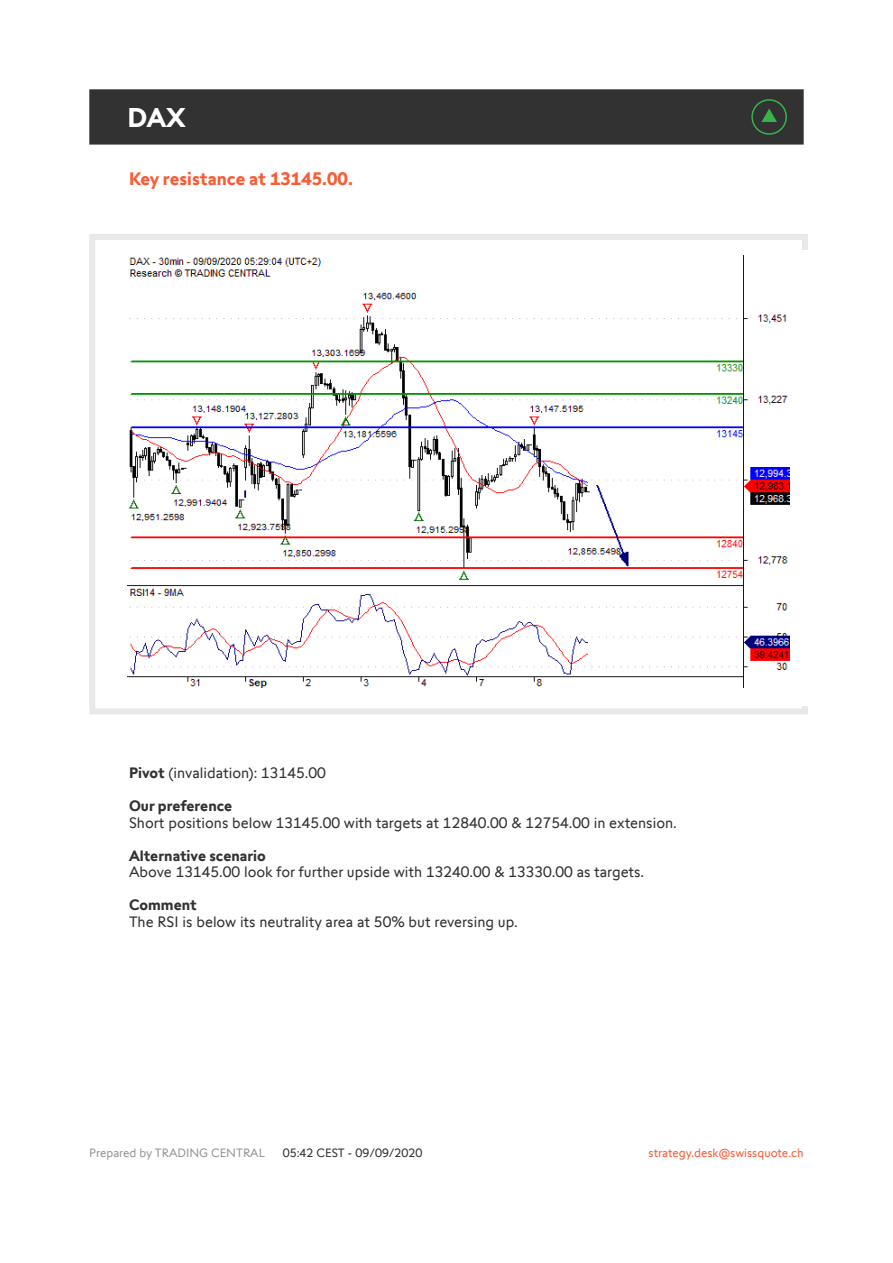
<style>
.page{position:relative;width:893px;height:1263px;background:#fff}
.page>*{position:absolute;margin:0;border:0;box-sizing:border-box;transform-origin:0 0}
.t1{font:700 27px "Swissquote CT";color:#fff}
.t2{font:700 18px "Swissquote CT";color:#fa5b35}
.t3{font:15px "Swissquote CT";color:#323232}
.t4{font:700 15px "Swissquote CT";color:#323232}
.t5{font:12px "Swissquote CT";color:#fa5b35}
.t6{font:12px "Swissquote CT";color:#939598}
.t7{font:12px "Swissquote CT";color:#323232}
.s1{font-weight:700}
</style>
<div class="page">
<div style="left:89px;top:234px;width:719px;height:480px;border:6px solid #e9e8e7"></div>
<div style="left:89px;top:89px;width:715px;height:56px;background:#323232;border:2px solid #323232"></div>
<div style="left:128px;top:251px;width:680px;height:455px;background:#fff"></div>
<img style="left:128px;top:255px;width:661px;height:432px">
<svg style="left:751px;top:99px;width:36px;height:36px"></svg>
<h1 class="t1" style="left:128px;top:101px;width:60px">DAX</h1>
<p class="t2" style="left:129px;top:168px;width:225px">Key resistance at 13145.00.</p>
<p class="t3" style="left:129px;top:764px;width:198px"><span class="s1">Pivot</span> (invalidation): 13145.00</p>
<p class="t4" style="left:129px;top:797px;width:105px">Our preference</p>
<p class="t3" style="left:129px;top:814px;width:549px">Short positions below 13145.00 with targets at 12840.00 &amp; 12754.00 in extension.</p>
<p class="t4" style="left:129px;top:846px;width:138px">Alternative scenario</p>
<p class="t3" style="left:129px;top:863px;width:517px">Above 13145.00 look for further upside with 13240.00 &amp; 13330.00 as targets.</p>
<p class="t4" style="left:129px;top:896px;width:69px">Comment</p>
<p class="t3" style="left:129px;top:913px;width:390px">The RSI is below its neutrality area at 50% but reversing up.</p>
<p class="t6" style="left:89px;top:1145px;width:177px">Prepared by TRADING CENTRAL</p>
<p class="t7" style="left:283px;top:1145px;width:141px">05:42 CEST - 09/09/2020</p>
<p class="t5" style="left:649px;top:1145px;width:157px">strategy.desk@swissquote.ch</p>
</div>
